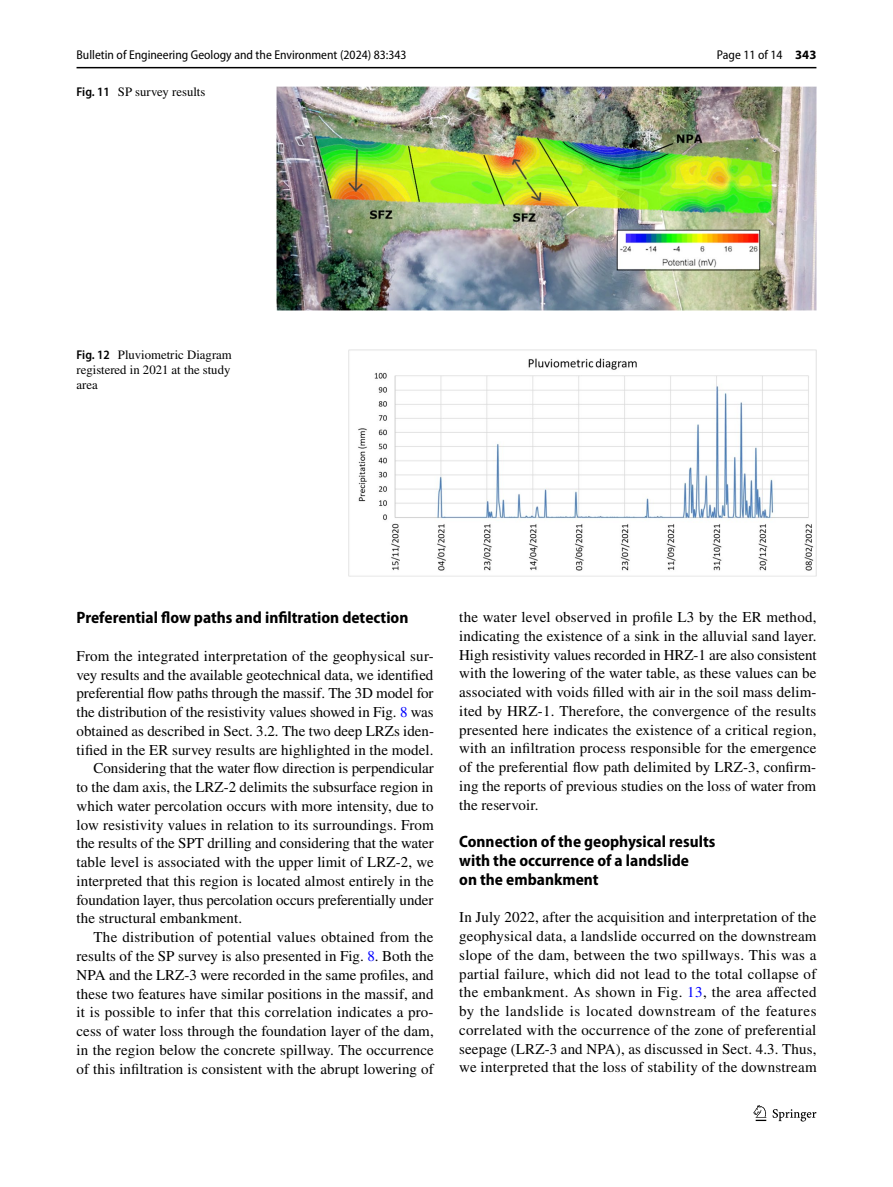
<style>
.page{position:relative;width:893px;height:1187px;background:#fff}
.page>*{position:absolute;margin:0;border:0;box-sizing:border-box;transform-origin:0 0}
.t1{font:700 semi-condensed 16.5px/18.8px "Myriad Pro";color:#000}
.t2{font:15px/18.8px "STIX";letter-spacing:.005em;color:#000;text-align:justify}
.t3{font:12.75px/15px "STIX";color:#000;text-align:justify}
.t4{font:semi-condensed 12.75px "Myriad Pro";color:#000}
.s1{font-weight:700;font-stretch:normal}
.s2{font-family:"Myriad Pro";font-weight:600;font-stretch:semi-condensed}
.s3{color:#00f}
</style>
<div class="page">
<hr style="left:77px;top:67px;width:739px;height:1px;background:#000">
<svg style="left:753px;top:1105px;width:13px;height:15px"></svg>
<svg style="left:773px;top:1109px;width:43px;height:12px"></svg>
<img style="left:276px;top:87px;width:540px;height:223px">
<img style="left:349px;top:349px;width:467px;height:228px">
<p class="t4" style="left:77px;top:48px;width:332px">Bulletin of Engineering Geology and the Environment (2024) 83:343</p>
<p class="t4" style="left:717px;top:48px;width:101px">Page 11 of 14 <span class="s1">343</span></p>
<p class="t3" style="left:77px;top:85px;width:130px"><span class="s2">Fig. 11</span> SP survey results</p>
<p class="t3" style="left:77px;top:348px;width:157px"><span class="s2">Fig. 12</span> Pluviometric Diagram registered in 2021 at the study area</p>
<p class="t1" style="left:77px;top:608px;width:333px">Preferential flow paths and infiltration detection</p>
<p class="t2" style="left:77px;top:647px;width:359px">From the integrated interpretation of the geophysical sur-</p>
<p class="t2" style="left:77px;top:666px;width:358px">vey results and the available geotechnical data, we identified</p>
<p class="t2" style="left:77px;top:685px;width:358px">preferential flow paths through the massif. The 3D model for</p>
<p class="t2" style="left:77px;top:703px;width:359px">the distribution of the resistivity values showed in Fig. <span class="s3">8</span> was</p>
<p class="t2" style="left:77px;top:722px;width:359px">obtained as described in Sect. 3.2. The two deep LRZs iden-</p>
<p class="t2" style="left:77px;top:741px;width:358px">tified in the ER survey results are highlighted in the model.</p>
<p class="t2" style="left:94px;top:760px;width:342px">Considering that the water flow direction is perpendicular</p>
<p class="t2" style="left:77px;top:778px;width:358px">to the dam axis, the LRZ-2 delimits the subsurface region in</p>
<p class="t2" style="left:77px;top:797px;width:359px">which water percolation occurs with more intensity, due to</p>
<p class="t2" style="left:77px;top:816px;width:359px">low resistivity values in relation to its surroundings. From</p>
<p class="t2" style="left:77px;top:835px;width:359px">the results of the SPT drilling and considering that the water</p>
<p class="t2" style="left:77px;top:853px;width:359px">table level is associated with the upper limit of LRZ-2, we</p>
<p class="t2" style="left:77px;top:872px;width:359px">interpreted that this region is located almost entirely in the</p>
<p class="t2" style="left:77px;top:891px;width:358px">foundation layer, thus percolation occurs preferentially under</p>
<p class="t2" style="left:77px;top:910px;width:167px">the structural embankment.</p>
<p class="t2" style="left:94px;top:928px;width:341px">The distribution of potential values obtained from the</p>
<p class="t2" style="left:77px;top:947px;width:359px">results of the SP survey is also presented in Fig. <span class="s3">8</span>. Both the</p>
<p class="t2" style="left:77px;top:966px;width:359px">NPA and the LRZ-3 were recorded in the same profiles, and</p>
<p class="t2" style="left:77px;top:985px;width:359px">these two features have similar positions in the massif, and</p>
<p class="t2" style="left:77px;top:1003px;width:359px">it is possible to infer that this correlation indicates a pro-</p>
<p class="t2" style="left:77px;top:1022px;width:359px">cess of water loss through the foundation layer of the dam,</p>
<p class="t2" style="left:77px;top:1041px;width:359px">in the region below the concrete spillway. The occurrence</p>
<p class="t2" style="left:77px;top:1060px;width:359px">of this infiltration is consistent with the abrupt lowering of</p>
<p class="t2" style="left:459px;top:608px;width:359px">the water level observed in profile L3 by the ER method, indicating the existence of a sink in the alluvial sand layer.<br>High resistivity values recorded in HRZ-1 are also consistent with the lowering of the water table, as these values can be associated with voids filled with air in the soil mass delim&shy;ited by HRZ-1. Therefore, the convergence of the results presented here indicates the existence of a critical region, with an infiltration process responsible for the emergence of the preferential flow path delimited by LRZ-3, confirm&shy;ing the reports of previous studies on the loss of water from the reservoir.</p>
<p class="t1" style="left:459px;top:832px;width:258px">Connection of the geophysical results with the occurrence of a landslide<br>on the embankment</p>
<p class="t2" style="left:459px;top:908px;width:359px">In July 2022, after the acquisition and interpretation of the geophysical data, a landslide occurred on the downstream slope of the dam, between the two spillways. This was a partial failure, which did not lead to the total collapse of the embankment. As shown in Fig. <span class="s3">13</span>, the area affected by the landslide is located downstream of the features correlated with the occurrence of the zone of preferential seepage (LRZ-3 and NPA), as discussed in Sect. 4.3. Thus, we interpreted that the loss of stability of the downstream</p>
</div>
